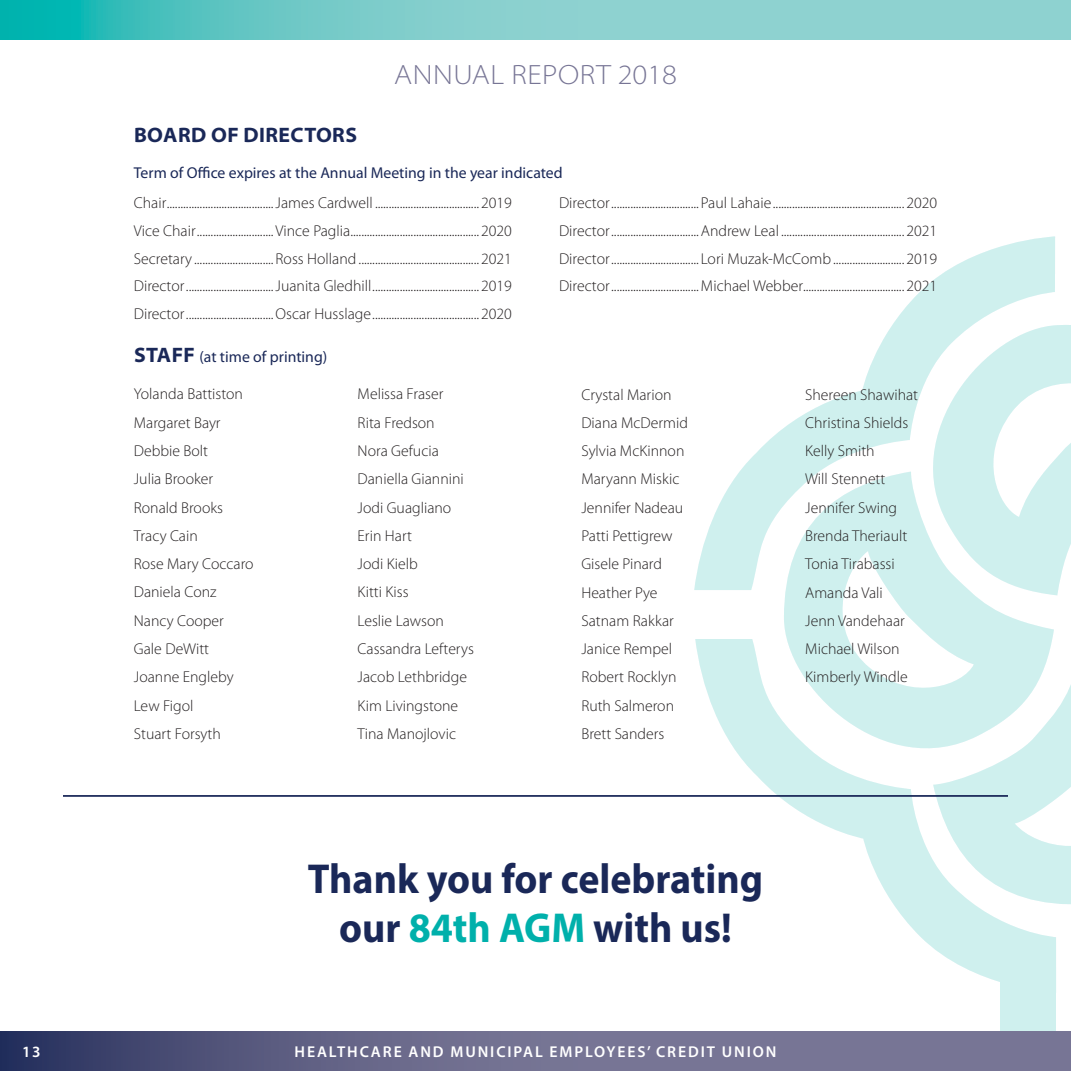
<style>
.page{position:relative;width:1071px;height:1071px;background:#fff}
.page>*{position:absolute;margin:0;border:0;box-sizing:border-box;transform-origin:0 0}
.t1{font:700 42px/49px "Myriad Pro";color:#1a2858;text-align:center;scale:.95 1}
.t2{font:300 semi-expanded 28px "Myriad Pro";letter-spacing:.02em;color:#777595}
.t3{font:700 semi-expanded 21px "Myriad Pro";letter-spacing:.02em;color:#1a2858;scale:.95 1}
.t4{font:300 15.75px/28.3px "Myriad Pro";color:#231f20}
.t5{font:15.75px "Myriad Pro";color:#1a2858}
.t6{font:600 15.75px "Myriad Pro";letter-spacing:.12em;color:#fff}
.s1{font-weight:700;font-stretch:semi-expanded;font-size:21px}
.s2{color:#00b0ab}
</style>
<div class="page">
<svg style="left:784px;top:590px;width:270px;height:49px;fill:#cff0ee"></svg>
<svg style="left:898px;top:325px;width:173px;height:270px;fill:#cff0ee"></svg>
<svg style="left:933px;top:634px;width:138px;height:271px"></svg>
<div style="left:1000px;top:949px;width:56px;height:122px;background:#cff0ee"></div>
<svg style="left:694px;top:236px;width:361px;height:354px"></svg>
<svg style="left:695px;top:639px;width:361px;height:343px"></svg>
<div style="left:47px;top:0;width:1024px;height:39px;background:#8ed2d0"></div>
<div style="left:0;top:1032px;width:1071px;height:39px;background:#777595"></div>
<div style="left:0;top:1032px;width:614px;height:39px;background:linear-gradient(to right,#2d3661,#85809e)"></div>
<svg style="left:0;top:0;width:425px;height:39px;background:#4bc1be"></svg>
<hr style="left:63px;top:795px;width:945px;height:2px;background:#1a2858">
<h2 class="t2" style="left:394px;top:59px;width:284px">ANNUAL REPORT 2018</h2>
<h3 class="t3" style="left:134px;top:123px;width:236px">BOARD OF DIRECTORS</h3>
<p class="t5" style="left:134px;top:163px;width:430px">Term of Office expires at the Annual Meeting in the year indicated</p>
<p class="t4" style="left:134px;top:189px;width:379px;line-height:27.7px;text-align:justify">Chair.......................................James Cardwell ...................................... 2019<br>Vice Chair............................Vince Paglia............................................... 2020<br>Secretary .............................Ross Holland ............................................ 2021<br>Director................................Juanita Gledhill....................................... 2019<br>Director................................Oscar Husslage....................................... 2020</p>
<p class="t4" style="left:559px;top:189px;width:379px;line-height:27.7px;text-align:justify">Director................................ Paul Lahaie................................................ 2020<br>Director................................Andrew Leal ............................................. 2021<br>Director................................ Lori Muzak-McComb.......................... 2019<br>Director................................Michael Webber..................................... 2021</p>
<p class="t5" style="left:134px;top:347px;width:195px"><span class="s1">STAFF</span> (at time of printing)</p>
<p class="t4" style="left:134px;top:380px;width:121px">Yolanda Battiston<br>Margaret Bayr<br>Debbie Bolt<br>Julia Brooker<br>Ronald Brooks<br>Tracy Cain<br>Rose Mary Coccaro<br>Daniela Conz<br>Nancy Cooper<br>Gale DeWitt<br>Joanne Engleby<br>Lew Figol<br>Stuart Forsyth</p>
<p class="t4" style="left:358px;top:380px;width:118px">Melissa Fraser<br>Rita Fredson<br>Nora Gefucia<br>Daniella Giannini<br>Jodi Guagliano<br>Erin Hart<br>Jodi Kielb<br>Kitti Kiss<br>Leslie Lawson<br>Cassandra Lefterys<br>Jacob Lethbridge<br>Kim Livingstone<br>Tina Manojlovic</p>
<p class="t4" style="left:581px;top:380px;width:108px">Crystal Marion<br>Diana McDermid<br>Sylvia McKinnon<br>Maryann Miskic<br>Jennifer Nadeau<br>Patti Pettigrew<br>Gisele Pinard<br>Heather Pye<br>Satnam Rakkar<br>Janice Rempel<br>Robert Rocklyn<br>Ruth Salmeron<br>Brett Sanders</p>
<p class="t4" style="left:805px;top:380px;width:114px">Shereen Shawihat<br>Christina Shields<br>Kelly Smith<br>Will Stennett<br>Jennifer Swing<br>Brenda Theriault<br>Tonia Tirabassi<br>Amanda Vali<br>Jenn Vandehaar<br>Michael Wilson<br>Kimberly Windle</p>
<h1 class="t1" style="left:308px;top:853px;width:481px">Thank you for celebrating our <span class="s2">84th AGM</span> with us!</h1>
<p class="t6" style="left:22px;top:1042px;width:20px">13</p>
<p class="t6" style="left:295px;top:1042px;width:483px">HEALTHCARE AND MUNICIPAL EMPLOYEES’ CREDIT UNION</p>
</div>
